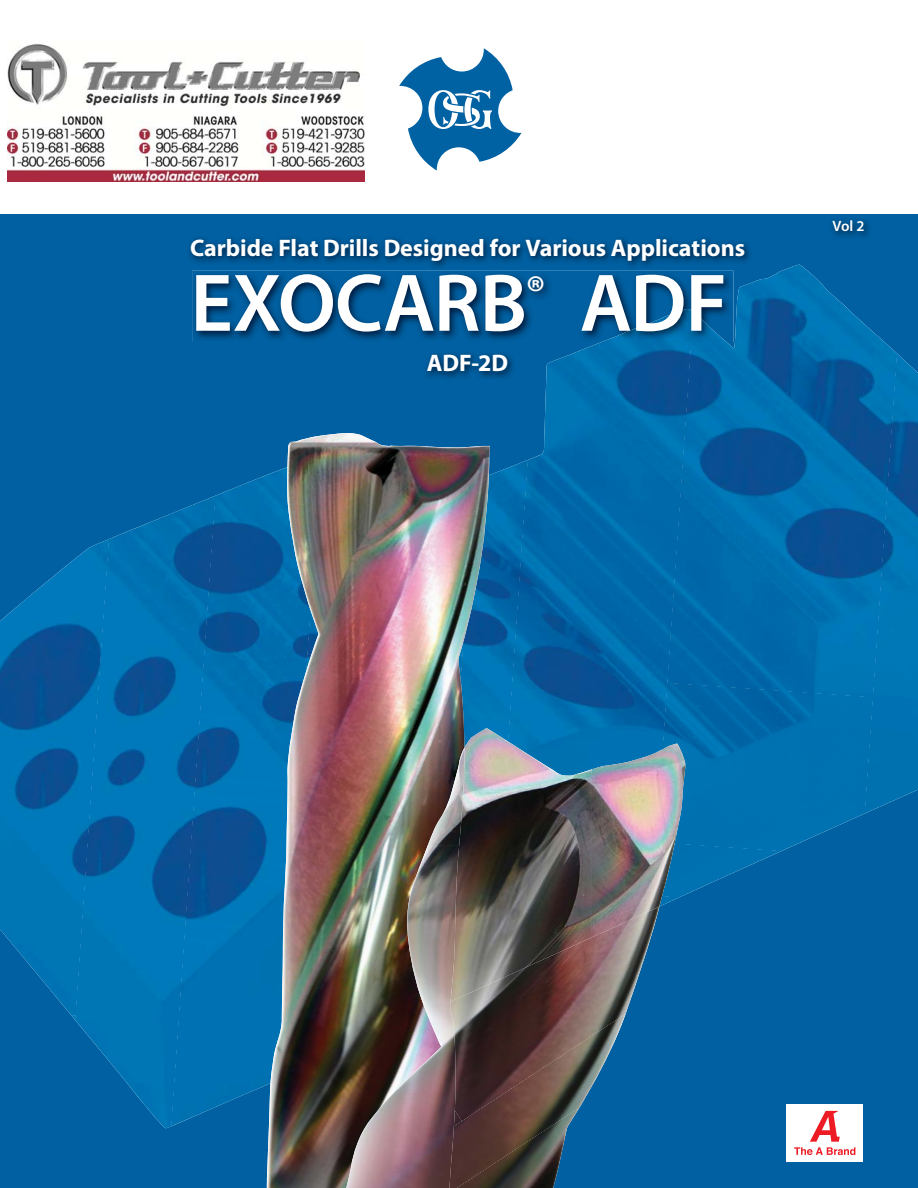
<style>
.page{position:relative;width:918px;height:1188px;background:#fff}
.page>*{position:absolute;margin:0;border:0;box-sizing:border-box;transform-origin:0 0}
.t1{font:600 82.5px "Myriad Pro";letter-spacing:-.015em;color:#fff}
.t2{font:700 24px "Myriad Pro";color:#fff}
.t3{font:600 15px "Myriad Pro";color:#fff}
</style>
<div class="page">
<div style="left:0;top:214px;width:918px;height:974px;background:#0060a2"></div>
<img style="left:667px;top:265px;width:230px;height:418px">
<img style="left:508px;top:342px;width:184px;height:402px">
<img style="left:864px;top:353px;width:54px;height:461px">
<img style="left:171px;top:467px;width:96px;height:659px">
<img style="left:490px;top:460px;width:38px;height:268px">
<img style="left:75px;top:496px;width:141px;height:632px">
<img style="left:0;top:539px;width:109px;height:477px">
<img style="left:662px;top:683px;width:211px;height:168px">
<img style="left:685px;top:843px;width:97px;height:55px">
<svg style="left:71px;top:1015px;width:5px;height:6px"></svg>
<div style="left:787px;top:1104px;width:76px;height:58px;background:#fff"></div>
<svg style="left:794px;top:1111px;width:61px;height:44px"></svg>
<svg style="left:399px;top:48px;width:122px;height:122px"></svg>
<img style="left:187px;top:235px;width:565px;height:34px">
<img style="left:192px;top:271px;width:542px;height:71px">
<img style="left:602px;top:309px;width:124px;height:33px">
<img style="left:424px;top:351px;width:91px;height:29px">
<img style="left:829px;top:217px;width:43px;height:23px">
<img style="left:267px;top:433px;width:223px;height:755px">
<img style="left:459px;top:938px;width:200px;height:183px">
<img style="left:456px;top:1013px;width:170px;height:175px">
<img style="left:553px;top:1107px;width:27px;height:81px">
<img style="left:456px;top:1110px;width:6px;height:17px">
<img style="left:459px;top:774px;width:133px;height:228px">
<img style="left:591px;top:744px;width:94px;height:194px">
<img style="left:464px;top:728px;width:128px;height:46px">
<img style="left:346px;top:1090px;width:110px;height:98px">
<img style="left:396px;top:845px;width:63px;height:245px">
<img style="left:428px;top:748px;width:37px;height:98px">
<img style="left:8px;top:44px;width:356px;height:137px">
<p class="t2" style="left:190px;top:239px;width:557px">Carbide Flat Drills Designed for Various Applications</p>
<h1 class="t1" style="left:190px;top:272px;width:538px">EXOCARB<sup>®</sup> ADF</h1>
<p class="t2" style="left:427px;top:354px;width:83px">ADF-2D</p>
<p class="t3" style="left:833px;top:220px;width:34px">Vol 2</p>
</div>
